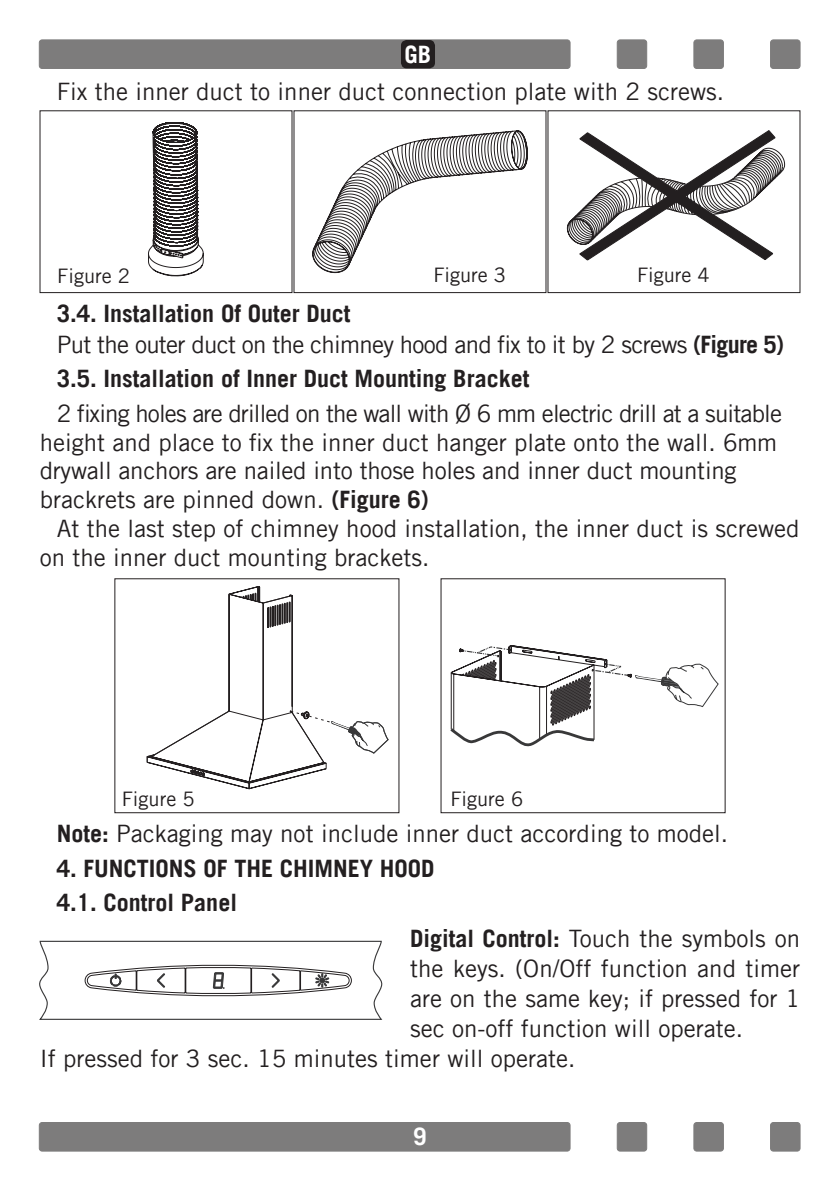
<style>
.page{position:relative;width:840px;height:1191px;background:#fff}
.page>*{position:absolute;margin:0;border:0;box-sizing:border-box;transform-origin:0 0}
.t1{font:24px/28.8px "Trade Gothic";color:#231f20}
.t2{font:24px/30.6px "Trade Gothic";letter-spacing:-.03em;color:#231f20}
.t3{font:700 24px "Trade Gothic";color:#231f20}
.t4{font:700 24px "Trade Gothic";color:#fff}
.t5{font:20px "Trade Gothic";color:#231f20}
.s1{font-weight:700}
</style>
<div class="page">
<div style="left:39px;top:40px;width:530px;height:28px;background:#7d7c7c;border-radius:3px"></div>
<div style="left:39px;top:40px;width:531px;height:29px;border:1px solid #7d7c7c;border-radius:3px"></div>
<div style="left:770px;top:40px;width:29px;height:28px;background:#7d7c7c;border-radius:3px"></div>
<div style="left:769px;top:40px;width:30px;height:29px;border:1px solid #7d7c7c;border-radius:3px"></div>
<div style="left:617px;top:40px;width:29px;height:28px;background:#7d7c7c;border-radius:3px"></div>
<div style="left:616px;top:40px;width:30px;height:29px;border:1px solid #7d7c7c;border-radius:3px"></div>
<div style="left:693px;top:40px;width:30px;height:28px;background:#7d7c7c;border-radius:3px"></div>
<div style="left:693px;top:40px;width:30px;height:29px;border:1px solid #7d7c7c;border-radius:3px"></div>
<div style="left:39px;top:1122px;width:530px;height:29px;background:#7d7c7c;border-radius:3px"></div>
<div style="left:39px;top:1122px;width:531px;height:29px;border:1px solid #7d7c7c;border-radius:3px"></div>
<div style="left:770px;top:1122px;width:29px;height:29px;background:#7d7c7c;border-radius:3px"></div>
<div style="left:769px;top:1122px;width:30px;height:29px;border:1px solid #7d7c7c;border-radius:3px"></div>
<div style="left:617px;top:1122px;width:29px;height:29px;background:#7d7c7c;border-radius:3px"></div>
<div style="left:616px;top:1122px;width:30px;height:29px;border:1px solid #7d7c7c;border-radius:3px"></div>
<div style="left:693px;top:1122px;width:30px;height:29px;background:#7d7c7c;border-radius:3px"></div>
<div style="left:693px;top:1122px;width:30px;height:29px;border:1px solid #7d7c7c;border-radius:3px"></div>
<svg style="left:312px;top:130px;width:216px;height:143px"></svg>
<svg style="left:566px;top:130px;width:219px;height:131px"></svg>
<svg style="left:148px;top:122px;width:56px;height:154px"></svg>
<svg style="left:146px;top:586px;width:242px;height:203px"></svg>
<svg style="left:450px;top:645px;width:268px;height:102px"></svg>
<svg style="left:39px;top:940px;width:344px;height:80px"></svg>
<div style="left:401px;top:40px;width:34px;height:28px;background:#231f20;border-radius:6px"></div>
<p class="t4" style="left:404px;top:45px;width:28px">GB</p>
<p class="t1" style="left:57px;top:76px;width:668px">Fix the inner duct to inner duct connection plate with 2 screws.</p>
<p class="t5" style="left:57px;top:268px;width:74px">Figure 2</p>
<p class="t5" style="left:433px;top:268px;width:74px">Figure 3</p>
<p class="t5" style="left:636px;top:268px;width:74px">Figure 4</p>
<p class="t2" style="left:57px;top:298px;width:728px"><span class="s1">3.4. Installation Of Outer Duct<br></span>Put the outer duct on the chimney hood and fix to it by 2 screws <span class="s1">(Figure 5)</span></p>
<p class="t3" style="left:57px;top:369px;width:474px">3.5. Installation of Inner Duct Mounting Bracket</p>
<p class="t1" style="left:40px;top:398px;width:743px;text-indent:17px">2 fixing holes are drilled on the wall with Ø 6 mm electric drill at a suitable height and place to fix the inner duct hanger plate onto the wall. 6mm drywall anchors are nailed into those holes and inner duct mounting brackrets are pinned down. <span class="s1">(Figure 6)</span></p>
<p class="t1" style="left:40px;top:516px;width:760px;text-indent:17px">At the last step of chimney hood installation, the inner duct is screwed on the inner duct mounting brackets.</p>
<p class="t5" style="left:122px;top:791px;width:74px">Figure 5</p>
<p class="t5" style="left:450px;top:791px;width:74px">Figure 6</p>
<p class="t1" style="left:57px;top:821px;width:672px"><span class="s1">Note:</span> Packaging may not include inner duct according to model.</p>
<p class="t3" style="left:57px;top:858px;width:379px">4. FUNCTIONS OF THE CHIMNEY HOOD</p>
<p class="t3" style="left:57px;top:893px;width:182px">4.1. Control Panel</p>
<p class="t1" style="left:410px;top:926px;width:391px"><span class="s1">Digital Control:</span> Touch the symbols on</p>
<p class="t1" style="left:410px;top:956px;width:391px">the keys. (On/Off function and timer</p>
<p class="t1" style="left:410px;top:986px;width:391px">are on the same key; if pressed for 1</p>
<p class="t1" style="left:410px;top:1016px;width:334px">sec on-off function will operate.</p>
<p class="t1" style="left:40px;top:1046px;width:537px">If pressed for 3 sec. 15 minutes timer will operate.</p>
<p class="t4" style="left:413px;top:1127px;width:15px">9</p>
</div>
